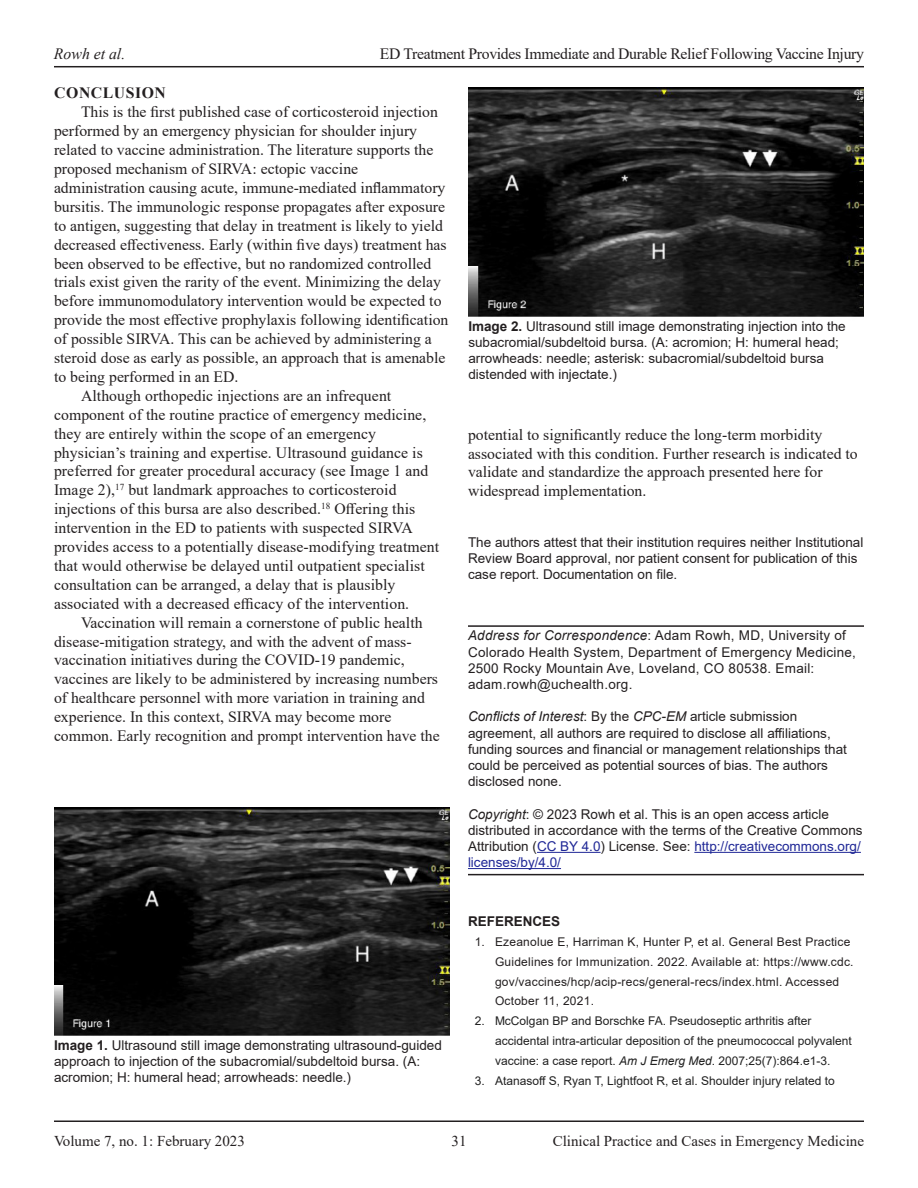
<style>
.page{position:relative;width:918px;height:1188px;background:#fff}
.page>*{position:absolute;margin:0;border:0;box-sizing:border-box;transform-origin:0 0}
.Body_Text{font:15.75px/18.9px "Times New Roman";color:#231f20}
.Body_Text-2{font:15.75px "Times New Roman";letter-spacing:-.02em;color:#231f20}
.Body_Titles{font:700 15.75px "Times New Roman";letter-spacing:.035em;color:#231f20}
.t1{font:italic 15.75px "Times New Roman";color:#231f20}
.t2{font:15px "Times New Roman";color:#231f20}
.Figures_Tables_text{font:13.5px/16.2px "Arial";color:#231f20}
.Figures_Tables_text-2{font:13.5px/16.2px "Arial";letter-spacing:.02em;color:#231f20}
.Body_Text-3{font:13.5px/16.2px "Arial";color:#231f20}
.t3{font:700 13.5px "Arial";color:#231f20}
.t4{font:12px/19.8px "Arial";color:#212121}
.t5{font:12px/19.8px "Arial";letter-spacing:.02em;color:#231f20}
.s1{font-weight:700}
.s2{font-style:italic}
.s3{color:#1f2796}
</style>
<div class="page">
<hr style="left:54px;top:1120px;width:810px;height:2px;background:#231f20">
<hr style="left:54px;top:66px;width:810px;height:1px;background:#231f20">
<hr style="left:468px;top:625px;width:396px;height:2px;background:#231f20">
<hr style="left:537px;top:852px;width:64px;height:1px;background:#1f2796">
<hr style="left:694px;top:852px;width:167px;height:1px;background:#1f2796">
<hr style="left:468px;top:874px;width:396px;height:1px;background:#231f20">
<hr style="left:468px;top:868px;width:93px;height:1px;background:#1f2796">
<img style="left:54px;top:808px;width:396px;height:228px">
<img style="left:468px;top:88px;width:396px;height:229px">
<p class="t1" style="left:54px;top:43px;width:73px">Rowh et al.</p>
<p class="Body_Text-2" style="left:380px;top:43px;width:486px">ED Treatment Provides Immediate and Durable Relief Following Vaccine Injury</p>
<p class="Body_Titles" style="left:54px;top:82px;width:113px">CONCLUSION</p>
<p class="Body_Text" style="left:54px;top:102px;width:396px;text-indent:27px">This is the first published case of corticosteroid injection performed by an emergency physician for shoulder injury related to vaccine administration. The literature supports the proposed mechanism of SIRVA: ectopic vaccine administration causing acute, immune-mediated inflammatory bursitis. The immunologic response propagates after exposure to antigen, suggesting that delay in treatment is likely to yield decreased effectiveness. Early (within five days) treatment has been observed to be effective, but no randomized controlled trials exist given the rarity of the event. Minimizing the delay before immunomodulatory intervention would be expected to provide the most effective prophylaxis following identification of possible SIRVA. This can be achieved by administering a steroid dose as early as possible, an approach that is amenable to being performed in an ED.</p>
<p class="Body_Text" style="left:54px;top:386px;width:387px;text-indent:27px">Although orthopedic injections are an infrequent component of the routine practice of emergency medicine, they are entirely within the scope of an emergency physician’s training and expertise. Ultrasound guidance is preferred for greater procedural accuracy (see Image 1 and Image 2),<sup>17</sup> but landmark approaches to corticosteroid injections of this bursa are also described.<sup>18</sup> Offering this intervention in the ED to patients with suspected SIRVA provides access to a potentially disease-modifying treatment that would otherwise be delayed until outpatient specialist consultation can be arranged, a delay that is plausibly associated with a decreased efficacy of the intervention.</p>
<p class="Body_Text" style="left:54px;top:612px;width:387px;text-indent:27px">Vaccination will remain a cornerstone of public health disease-mitigation strategy, and with the advent of mass&shy;vaccination initiatives during the COVID-19 pandemic, vaccines are likely to be administered by increasing numbers of healthcare personnel with more variation in training and experience. In this context, SIRVA may become more common. Early recognition and prompt intervention have the</p>
<p class="Figures_Tables_text" style="left:468px;top:318px;width:379px"><span class="s1">Image 2.</span> Ultrasound still image demonstrating injection into the subacromial/subdeltoid bursa. (A: acromion; H: humeral head; arrowheads: needle; asterisk: subacromial/subdeltoid bursa distended with injectate.)</p>
<p class="Body_Text" style="left:468px;top:424px;width:391px">potential to significantly reduce the long-term morbidity associated with this condition. Further research is indicated to validate and standardize the approach presented here for widespread implementation.</p>
<p class="Body_Text-3" style="left:468px;top:534px;width:397px">The authors attest that their institution requires neither Institutional<br>Review Board approval, nor patient consent for publication of this case report. Documentation on file.</p>
<p class="Figures_Tables_text-2" style="left:468px;top:627px;width:390px"><span class="s2">Address for Correspondence</span>: Adam Rowh, MD, University of Colorado Health System, Department of Emergency Medicine, 2500 Rocky Mountain Ave, Loveland, CO 80538. Email: adam.rowh@uchealth.org.</p>
<p class="Figures_Tables_text" style="left:468px;top:708px;width:380px"><span class="s2">Conflicts of Interest</span>: By the <span class="s2">CPC-EM</span> article submission agreement, all authors are required to disclose all affiliations, funding sources and financial or management relationships that could be perceived as potential sources of bias. The authors disclosed none.</p>
<p class="Figures_Tables_text" style="left:468px;top:806px;width:396px"><span class="s2">Copyright</span>: © 2023 Rowh et al. This is an open access article distributed in accordance with the terms of the Creative Commons Attribution (<span class="s3">CC BY 4.0</span>) License. See: <span class="s3">http://creativecommons.org/ licenses/by/4.0/</span></p>
<p class="Figures_Tables_text" style="left:54px;top:1037px;width:389px"><span class="s1">Image 1.</span> Ultrasound still image demonstrating ultrasound-guided approach to injection of the subacromial/subdeltoid bursa. (A: acromion; H: humeral head; arrowheads: needle.)</p>
<p class="t3" style="left:468px;top:912px;width:94px">REFERENCES</p>
<p class="t5" style="left:495px;top:932px;width:360px;text-indent:-20px">1. Ezeanolue E, Harriman K, Hunter P, et al. General Best Practice Guidelines for Immunization. 2022. Available at: https://www.cdc. gov/vaccines/hcp/acip-recs/general-recs/index.html. Accessed October 11, 2021.</p>
<p class="t4" style="left:495px;top:1011px;width:358px;text-indent:-20px">2. McColgan BP and Borschke FA. Pseudoseptic arthritis after accidental intra-articular deposition of the pneumococcal polyvalent vaccine: a case report. <span class="s2">Am J Emerg Med</span>. 2007;25(7):864.e1-3.</p>
<p class="t4" style="left:475px;top:1070px;width:361px">3. Atanasoff S, Ryan T, Lightfoot R, et al. Shoulder injury related to</p>
<p class="t2" style="left:54px;top:1130px;width:192px">Volume 7, no. 1: February 2023</p>
<p class="t2" style="left:452px;top:1130px;width:16px">31</p>
<p class="t2" style="left:553px;top:1130px;width:313px">Clinical Practice and Cases in Emergency Medicine</p>
</div>
